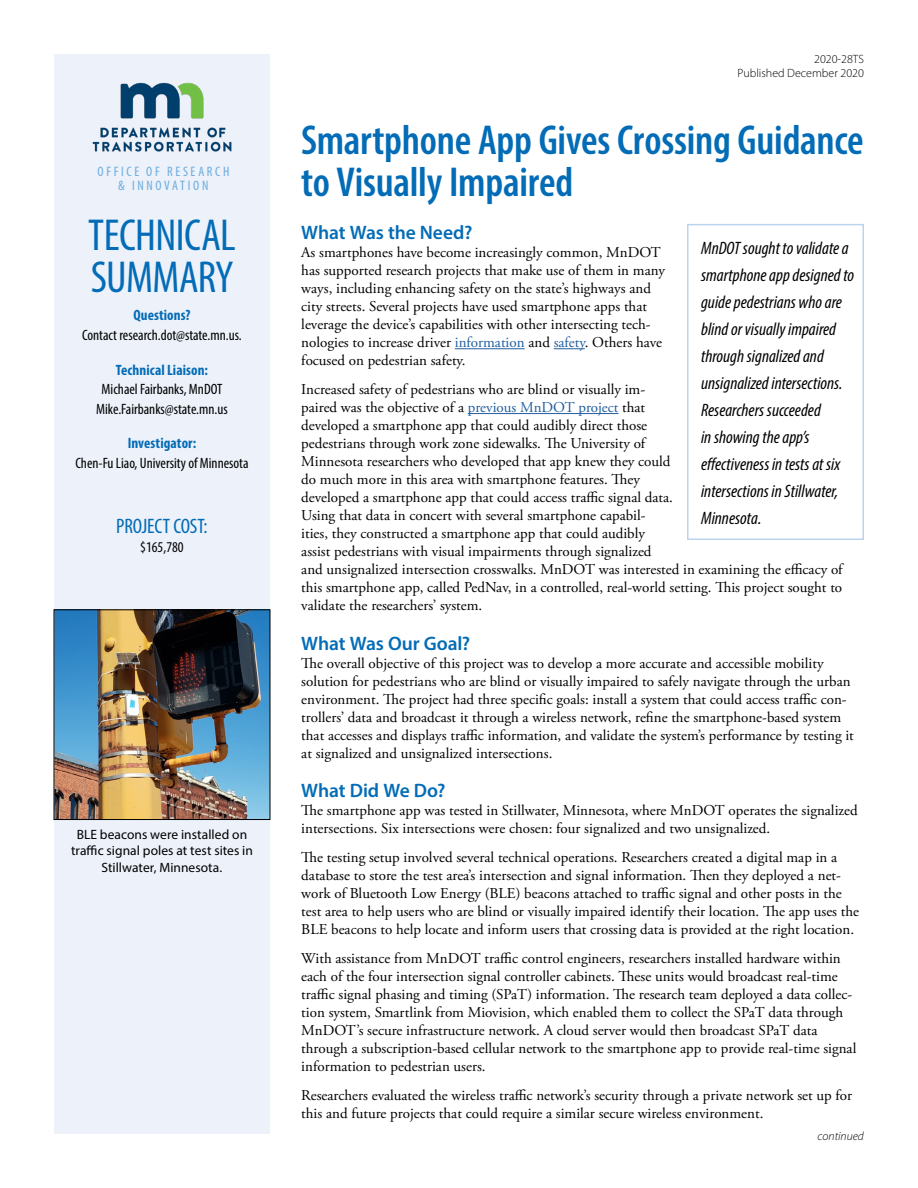
<style>
.page{position:relative;width:918px;height:1188px;background:#fff}
.page>*{position:absolute;margin:0;border:0;box-sizing:border-box;transform-origin:0 0}
.H2_-_centered{font:condensed 45px/42px "Myriad Pro";letter-spacing:-.015em;color:#036cb6}
.t1{font:600 condensed 42px "Myriad Pro";letter-spacing:-.005em;color:#036cb6}
.H3_-_Project_cost{font:condensed 21px "Myriad Pro";letter-spacing:-.01em;color:#036cb6}
.t2{font:600 19.5px "Myriad Pro";letter-spacing:-.005em;color:#036cb6}
.paragraph_-_callout{font:italic condensed 18px/27px "Myriad Pro";color:#000}
.Body_copy{font:15px/18px "Adobe Garamond Pro";color:#000}
.paragraph_-_sidebar{font:condensed 15px/19.5px "Myriad Pro";color:#000;text-align:center}
.Questions_-_paragrap{font:700 condensed 15px "Myriad Pro";letter-spacing:.005em;color:#036cb6}
.t3{font:condensed 13.8px/13.8px "Myriad Pro";letter-spacing:.195em;color:#6caddf;text-align:center}
.sidebar_caption{font:13.5px/16.2px "Myriad Pro";letter-spacing:.005em;color:#000;text-align:center}
.TS_number_and_pub_da{font:300 12px "Myriad Pro";color:#000}
.t4{font:italic 300 12px "Myriad Pro";color:#000}
.s1{color:#215e9e}
</style>
<div class="page">
<div style="left:54px;top:54px;width:216px;height:1080px;background:#ecf1fa"></div>
<div style="left:687px;top:224px;width:177px;height:316px;background:#fff;border:2px solid #bdd4ee"></div>
<img style="left:56px;top:612px;width:212px;height:206px">
<div style="left:54px;top:610px;width:216px;height:210px;border:1px solid #000"></div>
<hr style="left:455px;top:348px;width:70px;height:1px;background:#215e9e">
<hr style="left:554px;top:348px;width:31px;height:1px;background:#215e9e">
<hr style="left:468px;top:413px;width:151px;height:1px;background:#215e9e">
<img style="left:92px;top:82px;width:140px;height:70px">
<p class="t3" style="left:98px;top:165px;width:133px">OFFICE OF RESEARCH &amp; INNOVATION</p>
<h2 class="H2_-_centered" style="left:88px;top:213px;width:149px">TECHNICAL<br>SUMMARY</h2>
<p class="Questions_-_paragrap" style="left:133px;top:306px;width:59px">Questions?</p>
<p class="paragraph_-_sidebar" style="left:82px;top:325px;width:161px">Contact research.dot@state.mn.us.</p>
<h3 class="Questions_-_paragrap" style="left:116px;top:360px;width:94px">Technical Liaison:</h3>
<p class="paragraph_-_sidebar" style="left:96px;top:379px;width:133px">Michael Fairbanks, MnDOT<br>Mike.Fairbanks@state.mn.us</p>
<h3 class="Questions_-_paragrap" style="left:128px;top:434px;width:70px">Investigator:</h3>
<p class="paragraph_-_sidebar" style="left:75px;top:453px;width:175px">Chen-Fu Liao, University of Minnesota</p>
<h3 class="H3_-_Project_cost" style="left:116px;top:513px;width:93px">PROJECT COST:</h3>
<p class="paragraph_-_sidebar" style="left:140px;top:537px;width:45px">$165,780</p>
<p class="sidebar_caption" style="left:71px;top:826px;width:183px">BLE beacons were installed on traffic signal poles at test sites in<br>Stillwater, Minnesota.</p>
<p class="TS_number_and_pub_da" style="left:814px;top:52px;width:51px">2020-28TS</p>
<p class="TS_number_and_pub_da" style="left:738px;top:65px;width:128px">Published December 2020</p>
<h1 class="t1" style="left:301px;top:115px;width:564px">Smartphone App Gives Crossing Guidance</h1>
<h1 class="t1" style="left:301px;top:157px;width:274px">to Visually Impaired</h1>
<p class="paragraph_-_callout" style="left:701px;top:235px;width:155px">MnDOT sought to validate a smartphone app designed to guide pedestrians who are blind or visually impaired through signalized and unsignalized intersections.<br>Researchers succeeded<br>in showing the app’s effectiveness in tests at six intersections in Stillwater,<br>Minnesota.</p>
<h2 class="t2" style="left:301px;top:220px;width:173px">What Was the Need?</h2>
<p class="Body_copy" style="left:301px;top:244px;width:365px">As smartphones have become increasingly common, MnDOT has supported research projects that make use of them in many ways, including enhancing safety on the state’s highways and city streets. Several projects have used smartphone apps that leverage the device’s capabilities with other intersecting tech&shy;nologies to increase driver <span class="s1">information</span> and <span class="s1">safety</span>. Others have focused on pedestrian safety.</p>
<p class="Body_copy" style="left:301px;top:381px;width:543px">Increased safety of pedestrians who are blind or visually im-<br>paired was the objective of a <span class="s1">previous MnDOT project</span> that<br>developed a smartphone app that could audibly direct those<br>pedestrians through work zone sidewalks. The University of<br>Minnesota researchers who developed that app knew they could<br>do much more in this area with smartphone features. They<br>developed a smartphone app that could access traffic signal data.<br>Using that data in concert with several smartphone capabil-<br>ities, they constructed a smartphone app that could audibly<br>assist pedestrians with visual impairments through signalized<br>and unsignalized intersection crosswalks. MnDOT was interested in examining the efficacy of this smartphone app, called PedNav, in a controlled, real-world setting. This project sought to validate the researchers’ system.</p>
<h2 class="t2" style="left:301px;top:631px;width:171px">What Was Our Goal?</h2>
<p class="Body_copy" style="left:301px;top:654px;width:554px">The overall objective of this project was to develop a more accurate and accessible mobility solution for pedestrians who are blind or visually impaired to safely navigate through the urban environment. The project had three specific goals: install a system that could access traffic con&shy;trollers’ data and broadcast it through a wireless network, refine the smartphone-based system that accesses and displays traffic information, and validate the system’s performance by testing it at signalized and unsignalized intersections.</p>
<h2 class="t2" style="left:301px;top:778px;width:146px">What Did We Do?</h2>
<p class="Body_copy" style="left:301px;top:802px;width:558px">The smartphone app was tested in Stillwater, Minnesota, where MnDOT operates the signalized intersections. Six intersections were chosen: four signalized and two unsignalized.</p>
<p class="Body_copy" style="left:301px;top:849px;width:559px">The testing setup involved several technical operations. Researchers created a digital map in a database to store the test area’s intersection and signal information. Then they deployed a net&shy;work of Bluetooth Low Energy (BLE) beacons attached to traffic signal and other posts in the test area to help users who are blind or visually impaired identify their location. The app uses the BLE beacons to help locate and inform users that crossing data is provided at the right location.</p>
<p class="Body_copy" style="left:301px;top:950px;width:557px">With assistance from MnDOT traffic control engineers, researchers installed hardware within each of the four intersection signal controller cabinets. These units would broadcast real-time traffic signal phasing and timing (SPaT) information. The research team deployed a data collec&shy;tion system, Smartlink from Miovision, which enabled them to collect the SPaT data through MnDOT’s secure infrastructure network. A cloud server would then broadcast SPaT data through a subscription-based cellular network to the smartphone app to provide real-time signal information to pedestrian users.</p>
<p class="Body_copy" style="left:301px;top:1086px;width:552px">Researchers evaluated the wireless traffic network’s security through a private network set up for this and future projects that could require a similar secure wireless environment.</p>
<p class="t4" style="left:818px;top:1129px;width:48px">continued</p>
</div>
